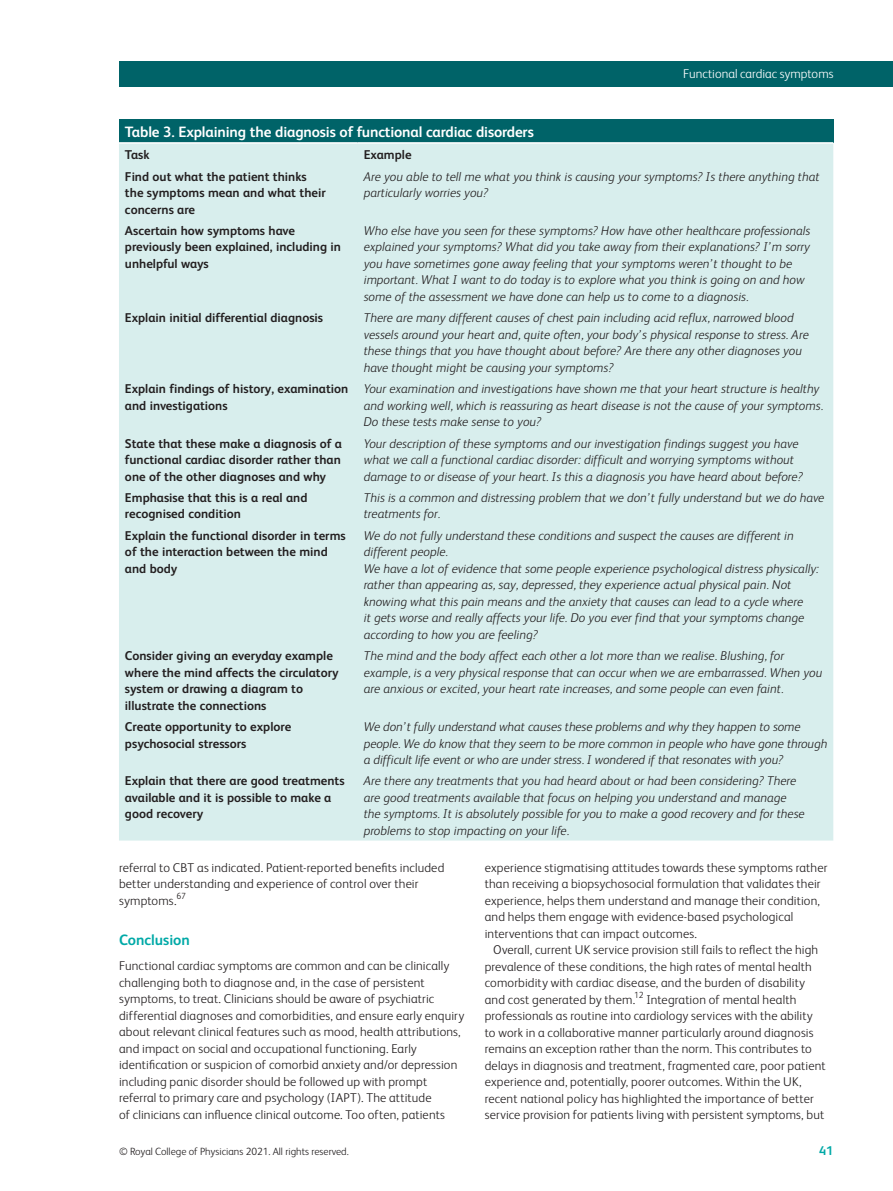
<style>
.page{position:relative;width:893px;height:1191px;background:#fff}
.page>*{position:absolute;margin:0;border:0;box-sizing:border-box;transform-origin:0 0}
.table-wrap_caption_P{font:700 15px "FS Albert";letter-spacing:-.01em;color:#fff}
.body_CONCLUSIONS{font:700 15px "FS Albert";color:#00a9a7}
.tbody_left{font:italic 300 12.75px/16.5px "FS Albert";color:#231f20}
.body_sec_P_noIndent{font:300 12.75px/16.5px "FS Albert";letter-spacing:.01em;color:#231f20}
.body_sec_P_Indent{font:300 12.75px/16.5px "FS Albert";letter-spacing:.01em;color:#231f20}
.tbody_left-2{font:700 12.75px/16.5px "FS Albert";color:#231f20}
.t1{font:300 12.75px "FS Albert";color:#fff}
.thead_left{font:700 12.75px "FS Albert";color:#231f20}
.t2{font:700 12.75px "FS Albert";color:#00a9a7}
.t3{font:300 10.5px "FS Albert";color:#231f20}
.body_sec_P_Indent-2{font:300 8.85px "FS Albert";color:#231f20}
</style>
<div class="page">
<div style="left:119px;top:62px;width:774px;height:25px;background:#006368"></div>
<div style="left:119px;top:119px;width:714px;height:24px;background:#006368"></div>
<div style="left:119px;top:144px;width:714px;height:696px;background:#d8eeed"></div>
<hr style="left:119px;top:142px;width:239px;height:2px;background:#fff">
<hr style="left:358px;top:142px;width:475px;height:2px;background:#fff">
<p class="t1" style="left:683px;top:66px;width:152px">Functional cardiac symptoms</p>
<p class="table-wrap_caption_P" style="left:125px;top:123px;width:410px">Table 3. Explaining the diagnosis of functional cardiac disorders</p>
<p class="thead_left" style="left:125px;top:147px;width:26px">Task</p>
<p class="thead_left" style="left:364px;top:147px;width:49px">Example</p>
<p class="tbody_left-2" style="left:125px;top:168px;width:202px">Find out what the patient thinks the symptoms mean and what their concerns are</p>
<p class="tbody_left" style="left:364px;top:168px;width:457px">Are you able to tell me what you think is causing your symptoms? Is there anything that particularly worries you?</p>
<p class="tbody_left-2" style="left:125px;top:222px;width:218px">Ascertain how symptoms have previously been explained, including in unhelpful ways</p>
<p class="tbody_left" style="left:364px;top:222px;width:448px">Who else have you seen for these symptoms? How have other healthcare professionals explained your symptoms? What did you take away from their explanations? I’m sorry you have sometimes gone away feeling that your symptoms weren’t thought to be important. What I want to do today is to explore what you think is going on and how some of the assessment we have done can help us to come to a diagnosis.</p>
<p class="tbody_left-2" style="left:125px;top:309px;width:200px">Explain initial differential diagnosis</p>
<p class="tbody_left" style="left:364px;top:310px;width:447px">There are many different causes of chest pain including acid reflux, narrowed blood vessels around your heart and, quite often, your body’s physical response to stress. Are these things that you have thought about before? Are there any other diagnoses you have thought might be causing your symptoms?</p>
<p class="tbody_left-2" style="left:125px;top:380px;width:225px">Explain findings of history, examination and investigations</p>
<p class="tbody_left" style="left:364px;top:380px;width:461px">Your examination and investigations have shown me that your heart structure is healthy and working well, which is reassuring as heart disease is not the cause of your symptoms.<br>Do these tests make sense to you?</p>
<p class="tbody_left-2" style="left:125px;top:435px;width:219px;text-align:justify">State that these make a diagnosis of a functional cardiac disorder rather than one of the other diagnoses and why</p>
<p class="tbody_left" style="left:364px;top:435px;width:441px">Your description of these symptoms and our investigation findings suggest you have what we call a functional cardiac disorder: difficult and worrying symptoms without damage to or disease of your heart. Is this a diagnosis you have heard about before?</p>
<p class="tbody_left-2" style="left:125px;top:489px;width:184px">Emphasise that this is a real and recognised condition</p>
<p class="tbody_left" style="left:364px;top:489px;width:462px">This is a common and distressing problem that we don’t fully understand but we do have treatments for.</p>
<p class="tbody_left-2" style="left:125px;top:527px;width:222px">Explain the functional disorder in terms of the interaction between the mind and body</p>
<p class="tbody_left" style="left:364px;top:527px;width:432px">We do not fully understand these conditions and suspect the causes are different in different people.</p>
<p class="tbody_left" style="left:364px;top:560px;width:457px">We have a lot of evidence that some people experience psychological distress physically: rather than appearing as, say, depressed, they experience actual physical pain. Not knowing what this pain means and the anxiety that causes can lead to a cycle where<br>it gets worse and really affects your life. Do you ever find that your symptoms change according to how you are feeling?</p>
<p class="tbody_left-2" style="left:125px;top:647px;width:215px">Consider giving an everyday example where the mind affects the circulatory system or drawing a diagram to illustrate the connections</p>
<p class="tbody_left" style="left:364px;top:647px;width:460px">The mind and the body affect each other a lot more than we realise. Blushing, for example, is a very physical response that can occur when we are embarrassed. When you are anxious or excited, your heart rate increases, and some people can even faint.</p>
<p class="tbody_left-2" style="left:125px;top:718px;width:168px">Create opportunity to explore psychosocial stressors</p>
<p class="tbody_left" style="left:364px;top:718px;width:465px">We don’t fully understand what causes these problems and why they happen to some people. We do know that they seem to be more common in people who have gone through a difficult life event or who are under stress. I wondered if that resonates with you?</p>
<p class="tbody_left-2" style="left:125px;top:772px;width:221px">Explain that there are good treatments available and it is possible to make a good recovery</p>
<p class="tbody_left" style="left:364px;top:772px;width:442px">Are there any treatments that you had heard about or had been considering? There are good treatments available that focus on helping you understand and manage the symptoms. It is absolutely possible for you to make a good recovery and for these problems to stop impacting on your life.</p>
<p class="body_sec_P_Indent" style="left:119px;top:859px;width:327px">referral to CBT as indicated. Patient-reported benefits included better understanding and experience of control over their symptoms.<sup>67</sup></p>
<p class="body_CONCLUSIONS" style="left:119px;top:931px;width:72px">Conclusion</p>
<p class="body_sec_P_noIndent" style="left:119px;top:957px;width:347px">Functional cardiac symptoms are common and can be clinically challenging both to diagnose and, in the case of persistent symptoms, to treat. Clinicians should be aware of psychiatric differential diagnoses and comorbidities, and ensure early enquiry about relevant clinical features such as mood, health attributions, and impact on social and occupational functioning. Early identification or suspicion of comorbid anxiety and/or depression including panic disorder should be followed up with prompt referral to primary care and psychology (IAPT). The attitude<br>of clinicians can influence clinical outcome. Too often, patients</p>
<p class="body_sec_P_noIndent" style="left:485px;top:859px;width:344px">experience stigmatising attitudes towards these symptoms rather than receiving a biopsychosocial formulation that validates their experience, helps them understand and manage their condition, and helps them engage with evidence-based psychological interventions that can impact outcomes.</p>
<p class="body_sec_P_Indent" style="left:485px;top:941px;width:335px;text-indent:9px">Overall, current UK service provision still fails to reflect the high prevalence of these conditions, the high rates of mental health comorbidity with cardiac disease, and the burden of disability and cost generated by them.</p>
<p class="body_sec_P_Indent-2" style="left:634px;top:990px;width:11px">12</p>
<p class="body_sec_P_Indent" style="left:485px;top:991px;width:342px;text-indent:162px">Integration of mental health professionals as routine into cardiology services with the ability to work in a collaborative manner particularly around diagnosis remains an exception rather than the norm. This contributes to delays in diagnosis and treatment, fragmented care, poor patient experience and, potentially, poorer outcomes. Within the UK, recent national policy has highlighted the importance of better service provision for patients living with persistent symptoms, but</p>
<p class="t3" style="left:119px;top:1145px;width:231px">© Royal College of Physicians 2021. All rights reserved.</p>
<p class="t2" style="left:819px;top:1143px;width:16px">41</p>
</div>
